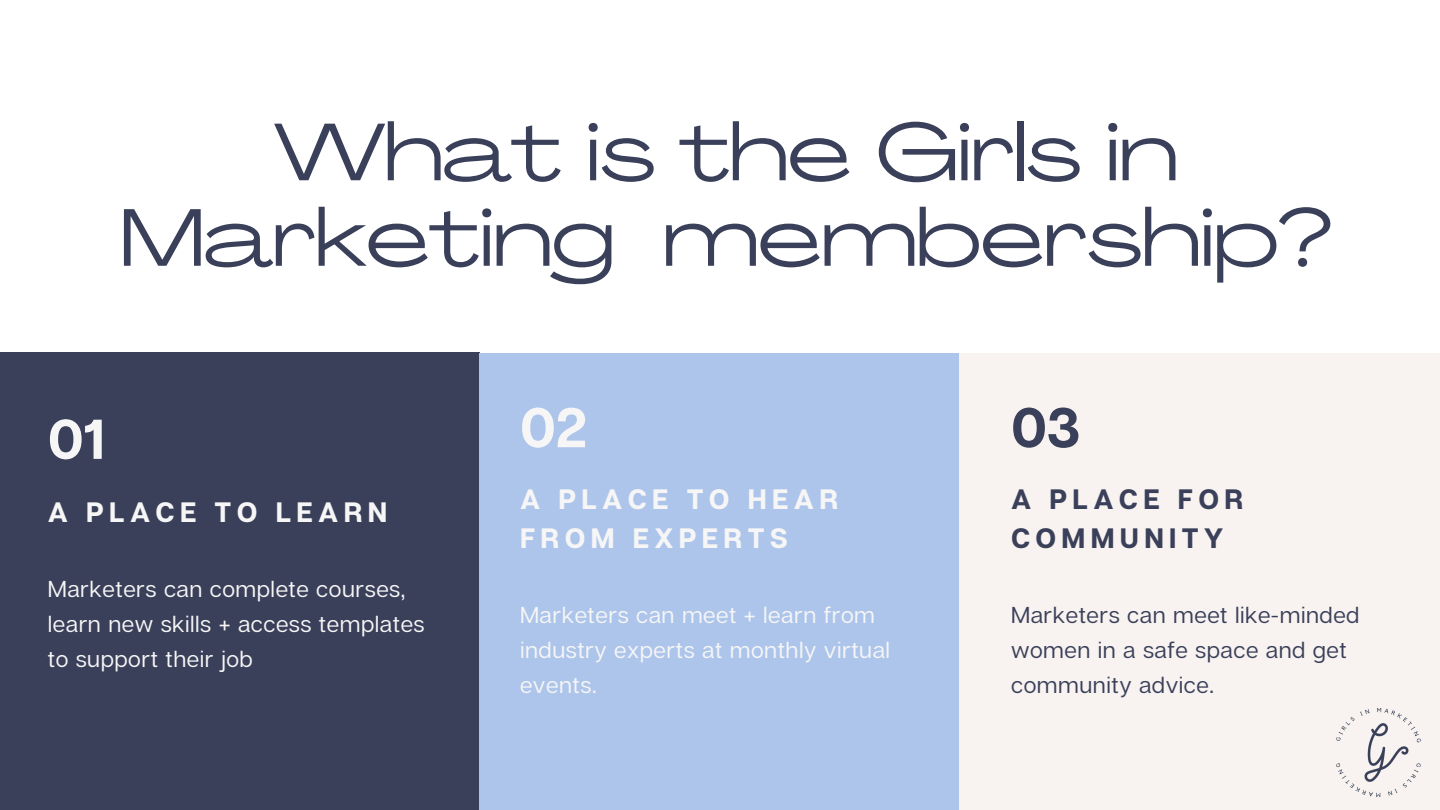
<style>
.page{position:relative;width:1440px;height:810px;background:#fff}
.page>*{position:absolute;margin:0;border:0;box-sizing:border-box;transform-origin:0 0}
.t1{font:80.3px/85.5px "Agrandir Grand";letter-spacing:-.01em;color:#3a405a;text-align:center}
.t2{font:700 56px "Articulat CF";color:#f6f6f6}
.t3{font:700 56px "Articulat CF";color:#3a405a}
.t4{font:700 28px/39px "Articulat CF";letter-spacing:.19em;color:#f6f6f6}
.t5{font:700 28px/39px "Articulat CF";letter-spacing:.19em;color:#3a405a}
.t6{font:23px/35.2px "Articulat CF";letter-spacing:.025em;color:#f6f6f6}
.t7{font:23px/35.2px "Articulat CF";letter-spacing:.025em;color:#3a405a}
</style>
<div class="page">
<div style="left:0;top:353px;width:480px;height:457px;background:#3a405a"></div>
<div style="left:480px;top:353px;width:479px;height:457px;background:#aec5eb"></div>
<div style="left:959px;top:353px;width:481px;height:457px;background:#f8f3f0"></div>
<img style="left:1337px;top:709px;width:84px;height:87px">
<h1 class="t1" style="left:120px;top:117px;width:1214px">What is the Girls in<br>Marketing membership?</h1>
<h2 class="t2" style="left:48px;top:404px;width:59px">01</h2>
<h2 class="t2" style="left:520px;top:392px;width:69px">02</h2>
<h2 class="t3" style="left:1011px;top:392px;width:71px">03</h2>
<p class="t4" style="left:48px;top:492px;width:341px">A PLACE TO LEARN</p>
<p class="t6" style="left:48px;top:570px;width:378px">Marketers can complete courses, learn new skills + access templates to support their job</p>
<p class="t4" style="left:520px;top:479px;width:320px">A PLACE TO HEAR<br>FROM EXPERTS</p>
<p class="t6" style="left:520px;top:596px;width:372px">Marketers can meet + learn from industry experts at monthly virtual events.</p>
<p class="t5" style="left:1011px;top:479px;width:234px">A PLACE FOR<br>COMMUNITY</p>
<p class="t7" style="left:1011px;top:596px;width:350px">Marketers can meet like-minded women in a safe space and get community advice.</p>
</div>
